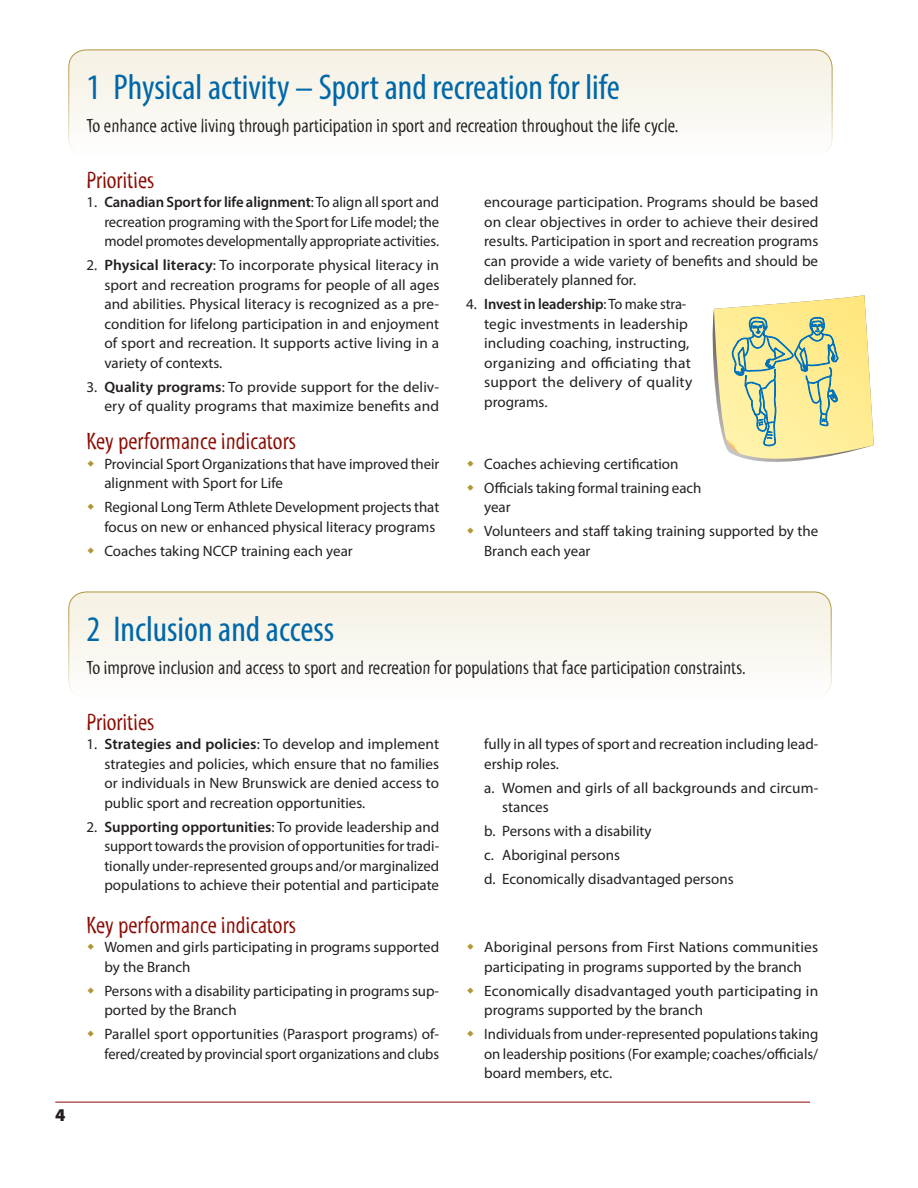
<style>
.page{position:relative;width:918px;height:1188px;background:#fff}
.page>*{position:absolute;margin:0;border:0;box-sizing:border-box;transform-origin:0 0}
.t1{font:condensed 36px "Myriad Pro";color:#0068a9}
.subheading_2{font:24px "Myriad Std Tilt";color:#8b0a02}
.goal_intro_text{font:19.5px "Myriad Std Tilt";color:#231f20}
.t2{font:900 18px "Myriad Pro";color:#231f20}
.t3{font:15px/19.5px "Myriad Pro";color:#231f20}
.s1{font-weight:600}
</style>
<div class="page">
<hr style="left:55px;top:1102px;width:755px;height:1px;background:#8b0a02">
<div style="left:69px;top:50px;width:763px;height:105px;background:linear-gradient(to right,#f9f7ef,#f9f7ef);border-radius:18px"></div>
<div style="left:68px;top:50px;width:765px;height:106px;border:1px solid #b19539;border-radius:18px"></div>
<div style="left:69px;top:592px;width:762px;height:106px;background:linear-gradient(to right,#f9f7ef,#f9f7ef);border-radius:18px"></div>
<div style="left:68px;top:592px;width:764px;height:106px;border:1px solid #b19539;border-radius:18px"></div>
<svg style="left:712px;top:295px;width:162px;height:167px;background:#e8e3a6"></svg>
<p class="t1" style="left:86px;top:65px;width:535px">1 Physical activity – Sport and recreation for life</p>
<p class="goal_intro_text" style="left:86px;top:115px;width:594px">To enhance active living through participation in sport and recreation throughout the life cycle.</p>
<p class="subheading_2" style="left:86px;top:167px;width:69px">Priorities</p>
<p class="t3" style="left:104px;top:192px;width:336px;text-align:justify;text-indent:-18px">1. <span class="s1">Canadian Sport for life alignment</span>: To align all sport and recreation programing with the Sport for Life model; the model promotes developmentally appropriate activities.</p>
<p class="t3" style="left:104px;top:255px;width:336px;text-align:justify;text-indent:-18px">2. <span class="s1">Physical literacy</span>: To incorporate physical literacy in sport and recreation programs for people of all ages and abilities. Physical literacy is recognized as a pre&shy;condition for lifelong participation in and enjoyment of sport and recreation. It supports active living in a variety of contexts.</p>
<p class="t3" style="left:86px;top:377px;width:354px;text-align:right">3. <span class="s1">Quality programs</span>: To provide support for the deliv&shy;ery of quality programs that maximize benefits and</p>
<p class="t3" style="left:484px;top:192px;width:336px;text-align:justify">encourage participation. Programs should be based on clear objectives in order to achieve their desired results. Participation in sport and recreation programs can provide a wide variety of benefits and should be deliberately planned for.</p>
<p class="t3" style="left:484px;top:294px;width:210px;text-indent:-18px">4. <span class="s1">Invest in leadership</span>: To make stra&shy;tegic investments in leadership including coaching, instructing, organizing and officiating that support the delivery of quality programs.</p>
<p class="subheading_2" style="left:86px;top:428px;width:211px">Key performance indicators</p>
<p class="t3" style="left:104px;top:454px;width:336px">Provincial Sport Organizations that have improved their alignment with Sport for Life</p>
<p class="t3" style="left:104px;top:497px;width:336px">Regional Long Term Athlete Development projects that focus on new or enhanced physical literacy programs</p>
<p class="t3" style="left:104px;top:541px;width:250px">Coaches taking NCCP training each year</p>
<p class="t3" style="left:484px;top:454px;width:196px">Coaches achieving certification</p>
<p class="t3" style="left:484px;top:478px;width:219px">Officials taking formal training each year</p>
<p class="t3" style="left:484px;top:521px;width:336px">Volunteers and staff taking training supported by the<br>Branch each year</p>
<p class="t2" style="left:55px;top:1102px;width:12px">4</p>
<p class="t1" style="left:86px;top:607px;width:249px">2 Inclusion and access</p>
<p class="goal_intro_text" style="left:86px;top:657px;width:661px">To improve inclusion and access to sport and recreation for populations that face participation constraints.</p>
<p class="subheading_2" style="left:86px;top:709px;width:69px">Priorities</p>
<p class="t3" style="left:104px;top:734px;width:336px;text-align:justify;text-indent:-18px">1. <span class="s1">Strategies and policies</span>: To develop and implement strategies and policies, which ensure that no families or individuals in New Brunswick are denied access to public sport and recreation opportunities.</p>
<p class="t3" style="left:104px;top:817px;width:336px;text-align:justify;text-indent:-18px">2. <span class="s1">Supporting opportunities</span>: To provide leadership and support towards the provision of opportunities for tradi&shy;tionally under-represented groups and/or marginalized populations to achieve their potential and participate</p>
<p class="t3" style="left:484px;top:734px;width:336px">fully in all types of sport and recreation including lead&shy;ership roles.</p>
<p class="t3" style="left:502px;top:778px;width:318px;text-indent:-18px">a. Women and girls of all backgrounds and circum&shy;stances</p>
<p class="t3" style="left:484px;top:821px;width:169px">b. Persons with a disability</p>
<p class="t3" style="left:484px;top:845px;width:137px">c. Aboriginal persons</p>
<p class="t3" style="left:484px;top:869px;width:251px">d. Economically disadvantaged persons</p>
<p class="subheading_2" style="left:86px;top:912px;width:211px">Key performance indicators</p>
<p class="t3" style="left:104px;top:937px;width:336px">Women and girls participating in programs supported by the Branch</p>
<p class="t3" style="left:104px;top:981px;width:336px">Persons with a disability participating in programs sup&shy;ported by the Branch</p>
<p class="t3" style="left:104px;top:1024px;width:336px">Parallel sport opportunities (Parasport programs) of&shy;fered/created by provincial sport organizations and clubs</p>
<p class="t3" style="left:484px;top:937px;width:335px">Aboriginal persons from First Nations communities participating in programs supported by the branch</p>
<p class="t3" style="left:484px;top:981px;width:336px">Economically disadvantaged youth participating in programs supported by the branch</p>
<p class="t3" style="left:484px;top:1024px;width:336px;text-align:justify">Individuals from under-represented populations taking on leadership positions (For example; coaches/officials/ board members, etc.</p>
</div>
